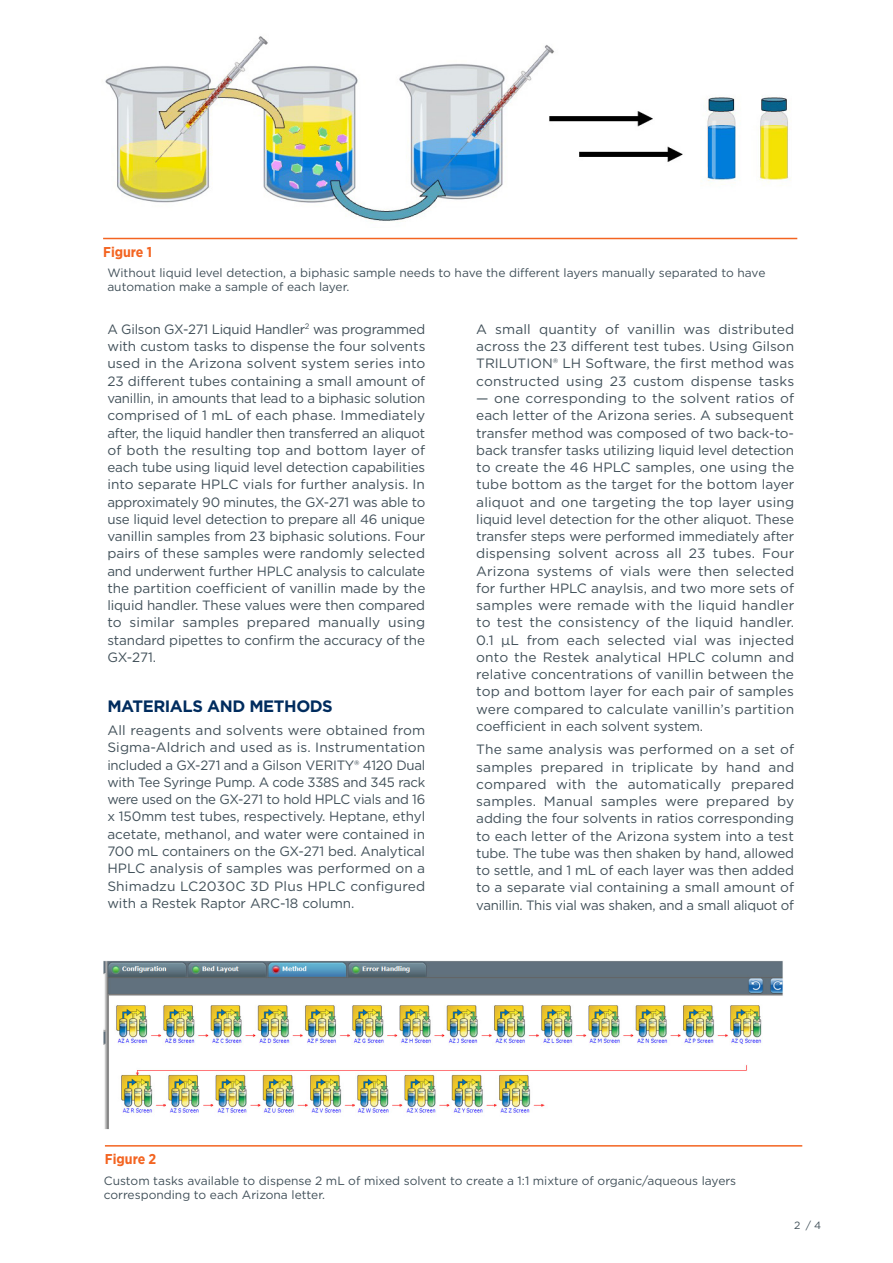
<style>
.page{position:relative;width:893px;height:1263px;background:#fff}
.page>*{position:absolute;margin:0;border:0;box-sizing:border-box;transform-origin:0 0}
.Full_left_justified{font:700 16.5px "Gotham";letter-spacing:-.025em;color:#002c5e}
.t1{font:700 14.25px "Gotham Narrow";color:#f36421}
.Full_left_justified-2{font:13.5px/17.2px "Gotham";letter-spacing:-.005em;color:#415059;text-align:justify}
.Figure_note{font:12px/14.4px "Gotham";color:#415059}
.t2{font:10.5px "Gotham";color:#415059}
</style>
<div class="page">
<img style="left:105px;top:36px;width:687px;height:185px">
<hr style="left:103px;top:238px;width:694px;height:1px;background:#f36421">
<hr style="left:105px;top:1145px;width:697px;height:1px;background:#f36421">
<img style="left:103px;top:960px;width:680px;height:169px">
<p class="t1" style="left:103px;top:243px;width:50px">Figure 1</p>
<p class="Figure_note" style="left:107px;top:265px;width:660px">Without liquid level detection, a biphasic sample needs to have the different layers manually separated to have automation make a sample of each layer.</p>
<p class="Full_left_justified-2" style="left:107px;top:320px;width:320px">A Gilson GX-271 Liquid Handler<sup>2</sup> was programmed with custom tasks to dispense the four solvents used in the Arizona solvent system series into 23 different tubes containing a small amount of vanillin, in amounts that lead to a biphasic solution comprised of 1 mL of each phase. Immediately after, the liquid handler then transferred an aliquot of both the resulting top and bottom layer of each tube using liquid level detection capabilities into separate HPLC vials for further analysis. In approximately 90 minutes, the GX-271 was able to use liquid level detection to prepare all 46 unique vanillin samples from 23 biphasic solutions. Four pairs of these samples were randomly selected and underwent further HPLC analysis to calculate the partition coefficient of vanillin made by the liquid handler. These values were then compared to similar samples prepared manually using standard pipettes to confirm the accuracy of the GX-271.</p>
<p class="Full_left_justified" style="left:107px;top:695px;width:227px">MATERIALS AND METHODS</p>
<p class="Full_left_justified-2" style="left:107px;top:721px;width:320px">All reagents and solvents were obtained from Sigma-Aldrich and used as is. Instrumentation included a GX-271 and a Gilson VERITY® 4120 Dual with Tee Syringe Pump. A code 338S and 345 rack were used on the GX-271 to hold HPLC vials and 16 x 150mm test tubes, respectively. Heptane, ethyl acetate, methanol, and water were contained in 700 mL containers on the GX-271 bed. Analytical HPLC analysis of samples was performed on a Shimadzu LC2030C 3D Plus HPLC configured with a Restek Raptor ARC-18 column.</p>
<p class="Full_left_justified-2" style="left:476px;top:320px;width:319px">A small quantity of vanillin was distributed across the 23 different test tubes. Using Gilson TRILUTION® LH Software, the first method was constructed using 23 custom dispense tasks</p>
<p class="Full_left_justified-2" style="left:476px;top:389px;width:320px">— one corresponding to the solvent ratios of each letter of the Arizona series. A subsequent transfer method was composed of two back-to&shy;back transfer tasks utilizing liquid level detection to create the 46 HPLC samples, one using the tube bottom as the target for the bottom layer aliquot and one targeting the top layer using liquid level detection for the other aliquot. These transfer steps were performed immediately after dispensing solvent across all 23 tubes. Four Arizona systems of vials were then selected for further HPLC anaylsis, and two more sets of samples were remade with the liquid handler to test the consistency of the liquid handler.<br>0.1 µL from each selected vial was injected onto the Restek analytical HPLC column and relative concentrations of vanillin between the top and bottom layer for each pair of samples were compared to calculate vanillin’s partition coefficient in each solvent system.</p>
<p class="Full_left_justified-2" style="left:476px;top:741px;width:319px">The same analysis was performed on a set of samples prepared in triplicate by hand and compared with the automatically prepared samples. Manual samples were prepared by adding the four solvents in ratios corresponding to each letter of the Arizona system into a test tube. The tube was then shaken by hand, allowed to settle, and 1 mL of each layer was then added to a separate vial containing a small amount of vanillin. This vial was shaken, and a small aliquot of</p>
<p class="t1" style="left:105px;top:1150px;width:53px">Figure 2</p>
<p class="Figure_note" style="left:104px;top:1173px;width:634px">Custom tasks available to dispense 2 mL of mixed solvent to create a 1:1 mixture of organic/aqueous layers corresponding to each Arizona letter.</p>
<p class="t2" style="left:794px;top:1218px;width:29px">2 / 4</p>
</div>
